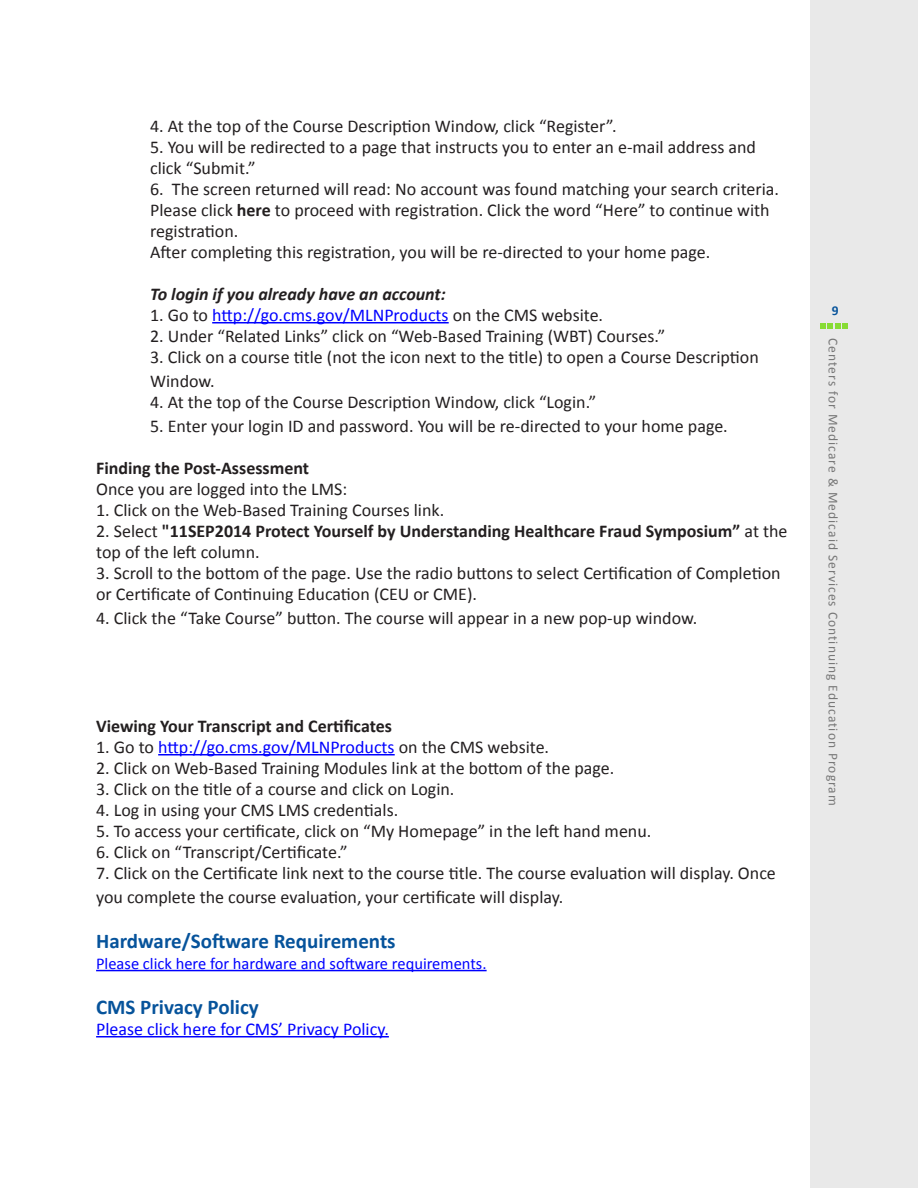
<style>
.page{position:relative;width:918px;height:1188px;background:#fff}
.page>*{position:absolute;margin:0;border:0;box-sizing:border-box;transform-origin:0 0}
.t1{font:700 21px "Calibri";color:#06539b}
.t2{font:18px/21px "Calibri";color:#231f20}
.t3{font:18px "Calibri";color:#00f}
.t4{font:700 18px/21px "Calibri";color:#231f20}
.t5{font:italic 700 18px "Calibri";color:#231f20}
.t6{font:16.5px "Calibri";color:#00f}
.t7{font:13.5px "Calibri";letter-spacing:.075em;color:#777}
.t8{font:700 13.5px "Calibri";color:#06539b}
.s1{font-weight:700}
.s2{color:#231f20}
.s3{font-weight:400}
</style>
<div class="page">
<div style="left:810px;top:0;width:108px;height:1188px;background:#e9e9e9"></div>
<svg style="left:820px;top:323px;width:28px;height:6px"></svg>
<hr style="left:212px;top:322px;width:237px;height:1px;background:#00f">
<hr style="left:158px;top:754px;width:237px;height:1px;background:#00f">
<hr style="left:96px;top:970px;width:391px;height:1px;background:#00f">
<hr style="left:96px;top:1036px;width:293px;height:1px;background:#00f">
<p class="t2" style="left:150px;top:115px;width:468px">4. At the top of the Course Description Window, click “Register”.</p>
<p class="t2" style="left:150px;top:136px;width:607px">5. You will be redirected to a page that instructs you to enter an e-mail address and click “Submit.”</p>
<p class="t2" style="left:150px;top:178px;width:630px">6. The screen returned will read: No account was found matching your search criteria.<br>Please click <span class="s1">here</span> to proceed with registration. Click the word “Here” to continue with registration.<br>After completing this registration, you will be re-directed to your home page.</p>
<p class="t5" style="left:150px;top:282px;width:297px">To login if you already have an account:</p>
<p class="t3" style="left:150px;top:303px;width:455px"><span class="s2">1. Go to</span> http://go.cms.gov/MLNProducts <span class="s2">on the CMS website.</span></p>
<p class="t2" style="left:150px;top:325px;width:517px">2. Under “Related Links” click on “Web-Based Training (WBT) Courses.”</p>
<p class="t2" style="left:150px;top:345px;width:610px;line-height:24px">3. Click on a course title (not the icon next to the title) to open a Course Description<br>Window.</p>
<p class="t2" style="left:150px;top:391px;width:448px">4. At the top of the Course Description Window, click “Login.”</p>
<p class="t2" style="left:150px;top:415px;width:579px">5. Enter your login ID and password. You will be re-directed to your home page.</p>
<p class="t2" style="left:96px;top:457px;width:253px"><span class="s1">Finding the Post-Assessment<br></span>Once you are logged into the LMS:</p>
<p class="t2" style="left:96px;top:499px;width:350px">1. Click on the Web-Based Training Courses link.</p>
<p class="t4" style="left:96px;top:520px;width:693px"><span class="s3">2. Select</span> "11SEP2014 Protect Yourself by Understanding Healthcare Fraud Symposium” <span class="s3">at the top of the left column.</span></p>
<p class="t2" style="left:96px;top:562px;width:686px">3. Scroll to the bottom of the page. Use the radio buttons to select Certification of Completion or Certificate of Continuing Education (CEU or CME).</p>
<p class="t2" style="left:96px;top:607px;width:603px">4. Click the “Take Course” button. The course will appear in a new pop-up window.</p>
<p class="t4" style="left:96px;top:715px;width:297px">Viewing Your Transcript and Certificates</p>
<p class="t3" style="left:96px;top:735px;width:455px"><span class="s2">1. Go to</span> http://go.cms.gov/MLNProducts <span class="s2">on the CMS website.</span></p>
<p class="t2" style="left:96px;top:757px;width:520px">2. Click on Web-Based Training Modules link at the bottom of the page.</p>
<p class="t2" style="left:96px;top:778px;width:360px">3. Click on the title of a course and click on Login.</p>
<p class="t2" style="left:96px;top:799px;width:304px">4. Log in using your CMS LMS credentials.</p>
<p class="t2" style="left:96px;top:820px;width:557px">5. To access your certificate, click on “My Homepage” in the left hand menu.</p>
<p class="t2" style="left:96px;top:841px;width:253px">6. Click on “Transcript/Certificate.”</p>
<p class="t2" style="left:96px;top:861px;width:681px;line-height:24px">7. Click on the Certificate link next to the course title. The course evaluation will display. Once you complete the course evaluation, your certificate will display.</p>
<p class="t1" style="left:96px;top:927px;width:301px">Hardware/Software Requirements</p>
<p class="t6" style="left:96px;top:953px;width:392px">Please click here for hardware and software requirements.</p>
<p class="t1" style="left:96px;top:993px;width:164px">CMS Privacy Policy</p>
<p class="t3" style="left:96px;top:1017px;width:294px">Please click here for CMS’ Privacy Policy.</p>
<p class="t8" style="left:832px;top:302px;width:8px">9</p>
<p class="t7" style="left:842px;top:338px;width:469px;rotate:90deg">Centers for Medicare &amp; Medicaid Services Continuing Education Program</p>
</div>
